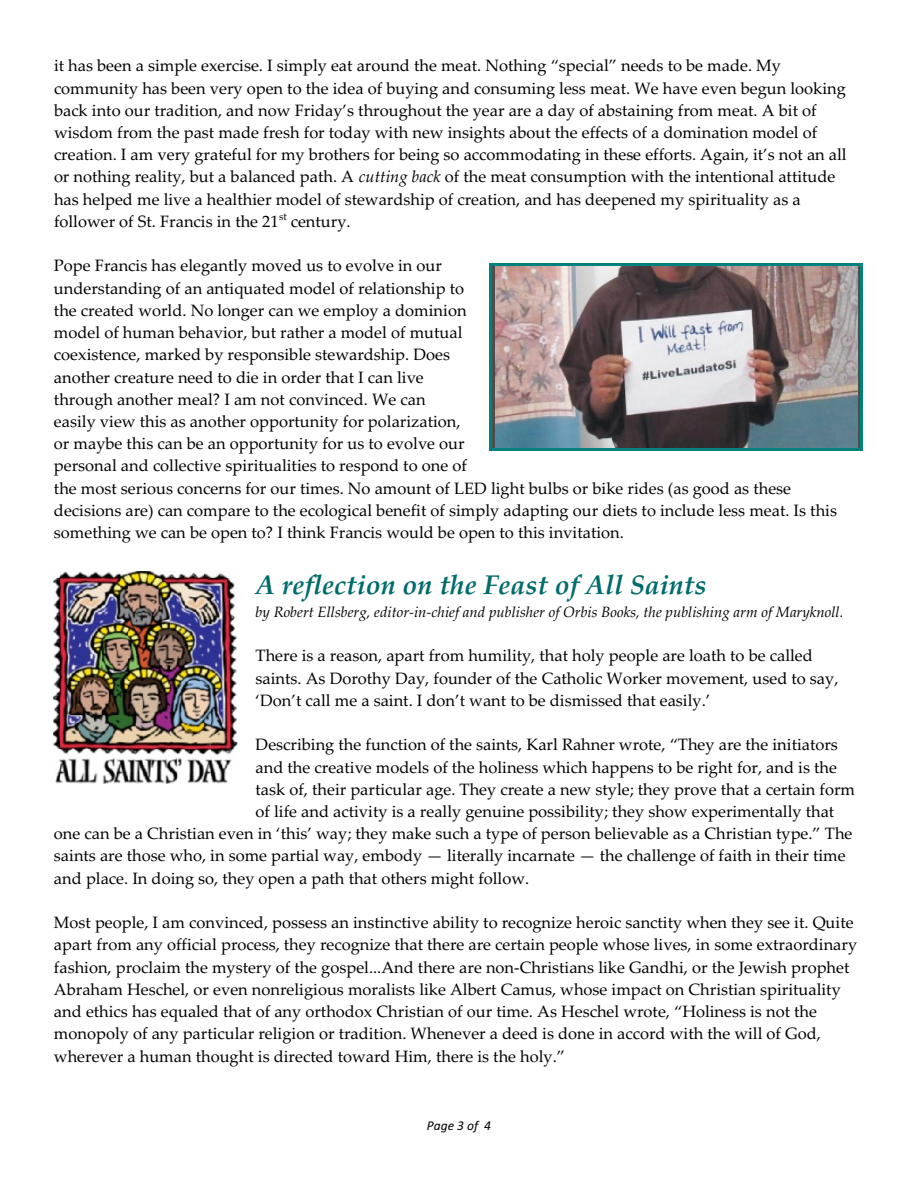
<style>
.page{position:relative;width:918px;height:1188px;background:#fff}
.page>*{position:absolute;margin:0;border:0;box-sizing:border-box;transform-origin:0 0}
.t1{font:italic 700 27px "Palatino Linotype";color:#006b6b}
.t2{font:16.5px/22.2px "Palatino Linotype";color:#000}
.t3{font:italic 15px "Palatino Linotype";color:#000}
.t4{font:italic 13.5px "Calibri";color:#000}
.s1{font-style:italic}
</style>
<div class="page">
<img style="left:495px;top:266px;width:362px;height:182px">
<hr style="left:490px;top:263px;width:2px;height:188px;background:#008080">
<hr style="left:860px;top:263px;width:3px;height:188px;background:#008080">
<hr style="left:490px;top:263px;width:373px;height:3px;background:#008080">
<hr style="left:490px;top:448px;width:373px;height:3px;background:#008080">
<img style="left:54px;top:572px;width:184px;height:211px">
<p class="t2" style="left:54px;top:56px;width:794px">it has been a simple exercise. I simply eat around the meat. Nothing “special” needs to be made. My community has been very open to the idea of buying and consuming less meat. We have even begun looking back into our tradition, and now Friday’s throughout the year are a day of abstaining from meat. A bit of wisdom from the past made fresh for today with new insights about the effects of a domination model of creation. I am very grateful for my brothers for being so accommodating in these efforts. Again, it’s not an all or nothing reality, but a balanced path. A <span class="s1">cutting back</span> of the meat consumption with the intentional attitude has helped me live a healthier model of stewardship of creation, and has deepened my spirituality as a follower of St. Francis in the 21<sup>st</sup> century.</p>
<p class="t2" style="left:54px;top:257px;width:785px">Pope Francis has elegantly moved us to evolve in our<br>understanding of an antiquated model of relationship to<br>the created world. No longer can we employ a dominion<br>model of human behavior, but rather a model of mutual<br>coexistence, marked by responsible stewardship. Does<br>another creature need to die in order that I can live<br>through another meal? I am not convinced. We can<br>easily view this as another opportunity for polarization,<br>or maybe this can be an opportunity for us to evolve our<br>personal and collective spiritualities to respond to one of<br>the most serious concerns for our times. No amount of LED light bulbs or bike rides (as good as these decisions are) can compare to the ecological benefit of simply adapting our diets to include less meat. Is this something we can be open to? I think Francis would be open to this invitation.</p>
<h1 class="t1" style="left:256px;top:574px;width:452px">A reflection on the Feast of All Saints</h1>
<p class="t3" style="left:256px;top:606px;width:589px">by Robert Ellsberg, editor-in-chief and publisher of Orbis Books, the publishing arm of Maryknoll.</p>
<p class="t2" style="left:256px;top:647px;width:584px">There is a reason, apart from humility, that holy people are loath to be called saints. As Dorothy Day, founder of the Catholic Worker movement, used to say, ‘Don’t call me a saint. I don’t want to be dismissed that easily.’</p>
<p class="t2" style="left:256px;top:736px;width:584px">Describing the function of the saints, Karl Rahner wrote, “They are the initiators</p>
<p class="t2" style="left:256px;top:758px;width:583px">and the creative models of the holiness which happens to be right for, and is the</p>
<p class="t2" style="left:256px;top:780px;width:601px">task of, their particular age. They create a new style; they prove that a certain form</p>
<p class="t2" style="left:256px;top:802px;width:580px">of life and activity is a really genuine possibility; they show experimentally that</p>
<p class="t2" style="left:54px;top:824px;width:800px">one can be a Christian even in ‘this’ way; they make such a type of person believable as a Christian type.” The</p>
<p class="t2" style="left:54px;top:847px;width:793px">saints are those who, in some partial way, embody — literally incarnate — the challenge of faith in their time</p>
<p class="t2" style="left:54px;top:869px;width:477px">and place. In doing so, they open a path that others might follow.</p>
<p class="t2" style="left:54px;top:913px;width:805px">Most people, I am convinced, possess an instinctive ability to recognize heroic sanctity when they see it. Quite apart from any official process, they recognize that there are certain people whose lives, in some extraordinary fashion, proclaim the mystery of the gospel...And there are non-Christians like Gandhi, or the Jewish prophet Abraham Heschel, or even nonreligious moralists like Albert Camus, whose impact on Christian spirituality and ethics has equaled that of any orthodox Christian of our time. As Heschel wrote, “Holiness is not the monopoly of any particular religion or tradition. Whenever a deed is done in accord with the will of God, wherever a human thought is directed toward Him, there is the holy.”</p>
<p class="t4" style="left:427px;top:1120px;width:66px">Page 3 of 4</p>
</div>
